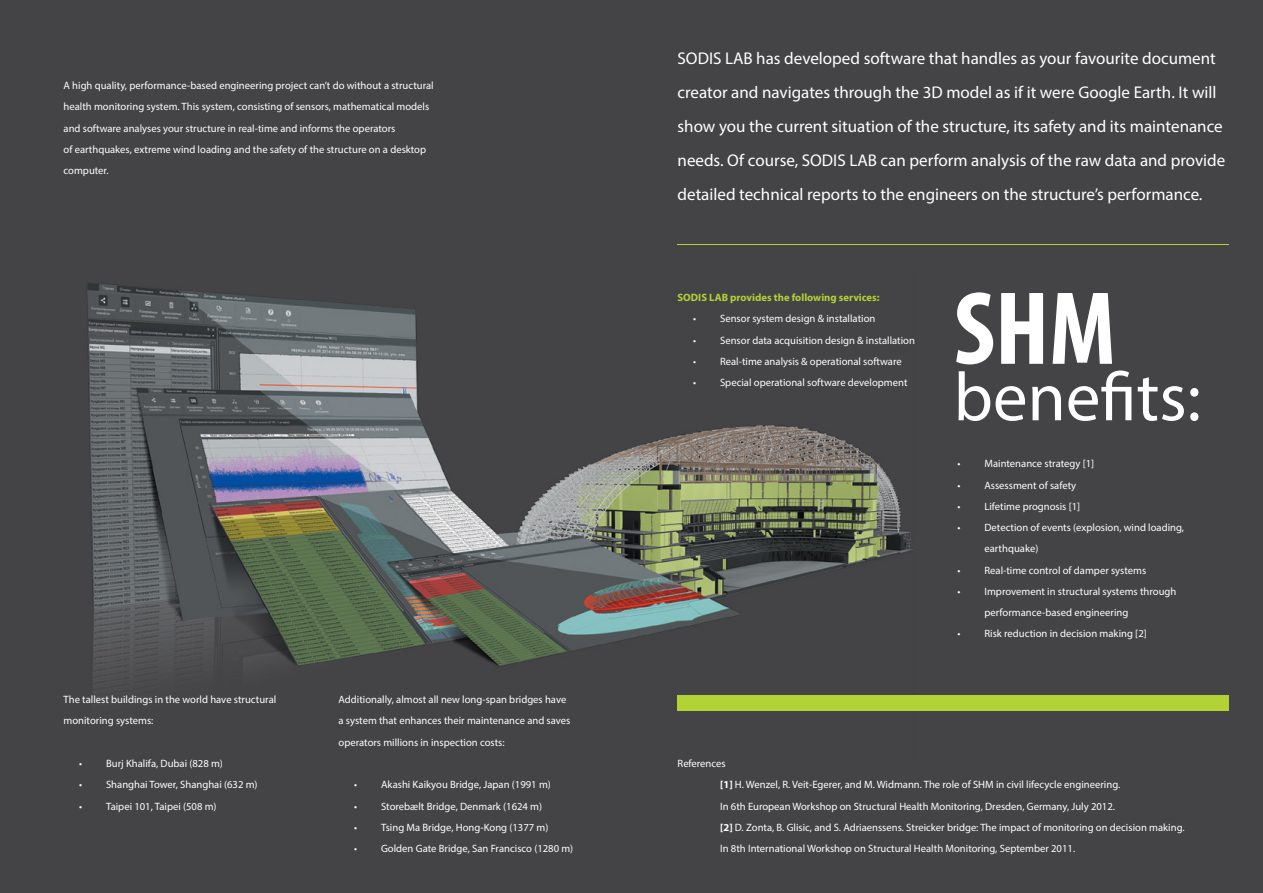
<style>
.page{position:relative;width:1263px;height:893px;background:#444446}
.page>*{position:absolute;margin:0;border:0;box-sizing:border-box;transform-origin:0 0}
.t1{font:700 condensed 105px "Myriad Pro";color:#fff}
.t2{font:69px "Myriad Pro";color:#fff}
.t3{font:16.95px/34px "Myriad Pro";color:#fff}
.t4{font:10.65px/21.3px "Myriad Pro";color:#fff}
.t5{font:700 10.65px "Myriad Pro";color:#b3d235}
.s1{font-weight:700}
</style>
<div class="page">
<img style="left:87px;top:283px;width:826px;height:405px">
<hr style="left:677px;top:244px;width:552px;height:1px;background:#b3d235">
<div style="left:677px;top:695px;width:552px;height:16px;background:#b3d235"></div>
<p class="t4" style="left:64px;top:75px;width:372px">A high quality, performance-based engineering project can’t do without a structural health monitoring system. This system, consisting of sensors, mathematical models and software analyses your structure in real-time and informs the operators<br>of earthquakes, extreme wind loading and the safety of the structure on a desktop computer.</p>
<p class="t4" style="left:64px;top:689px;width:214px">The tallest buildings in the world have structural monitoring systems:</p>
<p class="t4" style="left:79px;top:753px;width:145px">• Burj Khalifa, Dubai (828 m)</p>
<p class="t4" style="left:79px;top:774px;width:180px">• Shanghai Tower, Shanghai (632 m)</p>
<p class="t4" style="left:79px;top:795px;width:139px">• Taipei 101, Taipei (508 m)</p>
<p class="t4" style="left:338px;top:689px;width:233px">Additionally, almost all new long-span bridges have a system that enhances their maintenance and saves operators millions in inspection costs:</p>
<p class="t4" style="left:354px;top:774px;width:198px">• Akashi Kaikyou Bridge, Japan (1991 m)</p>
<p class="t4" style="left:354px;top:795px;width:190px">• Storebælt Bridge, Denmark (1624 m)</p>
<p class="t4" style="left:354px;top:816px;width:196px">• Tsing Ma Bridge, Hong-Kong (1377 m)</p>
<p class="t4" style="left:354px;top:838px;width:221px">• Golden Gate Bridge, San Francisco (1280 m)</p>
<p class="t3" style="left:677px;top:41px;width:549px">SODIS LAB has developed software that handles as your favourite document creator and navigates through the 3D model as if it were Google Earth. It will show you the current situation of the structure, its safety and its maintenance needs. Of course, SODIS LAB can perform analysis of the raw data and provide detailed technical reports to the engineers on the structure’s performance.</p>
<p class="t5" style="left:677px;top:291px;width:203px">SODIS LAB provides the following services:</p>
<p class="t4" style="left:693px;top:308px;width:184px">• Sensor system design &amp; installation</p>
<p class="t4" style="left:693px;top:329px;width:223px">• Sensor data acquisition design &amp; installation</p>
<p class="t4" style="left:693px;top:351px;width:210px">• Real-time analysis &amp; operational software</p>
<p class="t4" style="left:693px;top:372px;width:216px">• Special operational software development</p>
<h1 class="t1" style="left:954px;top:263px;width:164px">SHM</h1>
<h2 class="t2" style="left:954px;top:355px;width:249px">benefits:</h2>
<p class="t4" style="left:957px;top:453px;width:138px">• Maintenance strategy [1]</p>
<p class="t4" style="left:957px;top:474px;width:120px">• Assessment of safety</p>
<p class="t4" style="left:957px;top:495px;width:124px">• Lifetime prognosis [1]</p>
<p class="t4" style="left:984px;top:517px;width:201px;text-indent:-27px">• Detection of events (explosion, wind loading, earthquake)</p>
<p class="t4" style="left:957px;top:559px;width:190px">• Real-time control of damper systems</p>
<p class="t4" style="left:984px;top:581px;width:193px;text-indent:-27px">• Improvement in structural systems through performance-based engineering</p>
<p class="t4" style="left:957px;top:623px;width:191px">• Risk reduction in decision making [2]</p>
<p class="t4" style="left:720px;top:753px;width:466px;text-indent:-43px">References<br><span class="s1">[1]</span> H. Wenzel, R. Veit-Egerer, and M. Widmann. The role of SHM in civil lifecycle engineering.<br>In 6th European Workshop on Structural Health Monitoring, Dresden, Germany, July 2012.<br><span class="s1">[2]</span> D. Zonta, B. Glisic, and S. Adriaenssens. Streicker bridge: The impact of monitoring on decision making.<br>In 8th International Workshop on Structural Health Monitoring, September 2011.</p>
</div>
